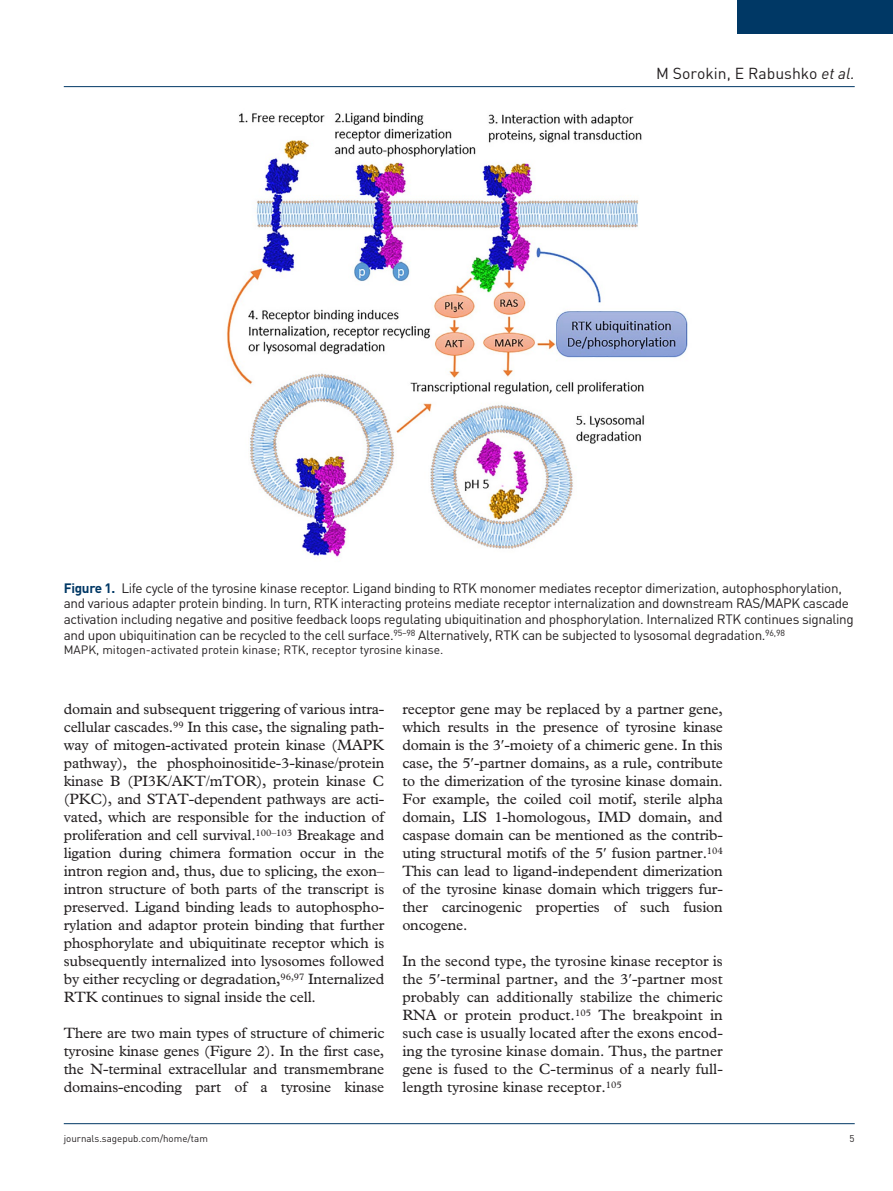
<style>
.page{position:relative;width:893px;height:1191px;background:#fff}
.page>*{position:absolute;margin:0;border:0;box-sizing:border-box;transform-origin:0 0}
.t1{font:15.75px "DIN";color:#231f20}
.t2{font:15px/18px "Plantin Std";letter-spacing:-.01em;color:#231f20;text-align:justify}
.t3{font:13.5px/15.8px "DIN";letter-spacing:-.025em;color:#231f20}
.t4{font:12px "DIN";color:#231f20}
.t5{font:9.75px "DIN";color:#231f20}
.s1{font-style:italic}
.s2{font-weight:700;color:#003865}
</style>
<div class="page">
<hr style="left:64px;top:86px;width:791px;height:1px;background:#003865">
<hr style="left:64px;top:1123px;width:791px;height:1px;background:#003865">
<div style="left:738px;top:0;width:155px;height:34px;background:#003865"></div>
<img style="left:226px;top:112px;width:462px;height:445px">
<p class="t1" style="left:656px;top:63px;width:200px">M Sorokin, E Rabushko <span class="s1">et al.</span></p>
<p class="t3" style="left:64px;top:579px;width:792px"><span class="s2">Figure 1.</span> Life cycle of the tyrosine kinase receptor. Ligand binding to RTK monomer mediates receptor dimerization, autophosphorylation, and various adapter protein binding. In turn, RTK interacting proteins mediate receptor internalization and downstream RAS/MAPK cascade activation including negative and positive feedback loops regulating ubiquitination and phosphorylation. Internalized RTK continues signaling and upon ubiquitination can be recycled to the cell surface.<sup>95–98</sup> Alternatively, RTK can be subjected to lysosomal degradation.<sup>96,98</sup></p>
<p class="t4" style="left:64px;top:642px;width:381px">MAPK, mitogen-activated protein kinase; RTK, receptor tyrosine kinase.</p>
<p class="t2" style="left:64px;top:700px;width:322px">domain and subsequent triggering of various intra&shy;cellular cascades.<sup>99</sup> In this case, the signaling path&shy;way of mitogen-activated protein kinase (MAPK pathway), the phosphoinositide-3-kinase/protein kinase B (PI3K/AKT/mTOR), protein kinase C (PKC), and STAT-dependent pathways are acti&shy;vated, which are responsible for the induction of proliferation and cell survival.<sup>100–103</sup> Breakage and ligation during chimera formation occur in the intron region and, thus, due to splicing, the exon– intron structure of both parts of the transcript is preserved. Ligand binding leads to autophospho&shy;rylation and adaptor protein binding that further phosphorylate and ubiquitinate receptor which is subsequently internalized into lysosomes followed by either recycling or degradation,<sup>96,97</sup> Internalized RTK continues to signal inside the cell.</p>
<p class="t2" style="left:64px;top:1024px;width:322px">There are two main types of structure of chimeric tyrosine kinase genes (Figure 2). In the first case, the N-terminal extracellular and transmembrane domains-encoding part of a tyrosine kinase</p>
<p class="t2" style="left:402px;top:700px;width:322px">receptor gene may be replaced by a partner gene, which results in the presence of tyrosine kinase domain is the 3 -moiety of a chimeric gene. In this case, the 5 -partner domains, as a rule, contribute to the dimerization of the tyrosine kinase domain.<br>For example, the coiled coil motif, sterile alpha domain, LIS 1-homologous, IMD domain, and caspase domain can be mentioned as the contrib&shy;uting structural motifs of the 5 fusion partner.<sup>104<br></sup>This can lead to ligand-independent dimerization of the tyrosine kinase domain which triggers fur&shy;ther carcinogenic properties of such fusion oncogene.</p>
<p class="t2" style="left:402px;top:952px;width:322px">In the second type, the tyrosine kinase receptor is the 5 -terminal partner, and the 3 -partner most probably can additionally stabilize the chimeric RNA or protein product.<sup>105</sup> The breakpoint in such case is usually located after the exons encod&shy;ing the tyrosine kinase domain. Thus, the partner gene is fused to the C-terminus of a nearly full&shy;length tyrosine kinase receptor.<sup>105</sup></p>
<p class="t5" style="left:64px;top:1132px;width:146px">journals.sagepub.com/home/tam</p>
<p class="t5" style="left:850px;top:1132px;width:7px">5</p>
</div>
